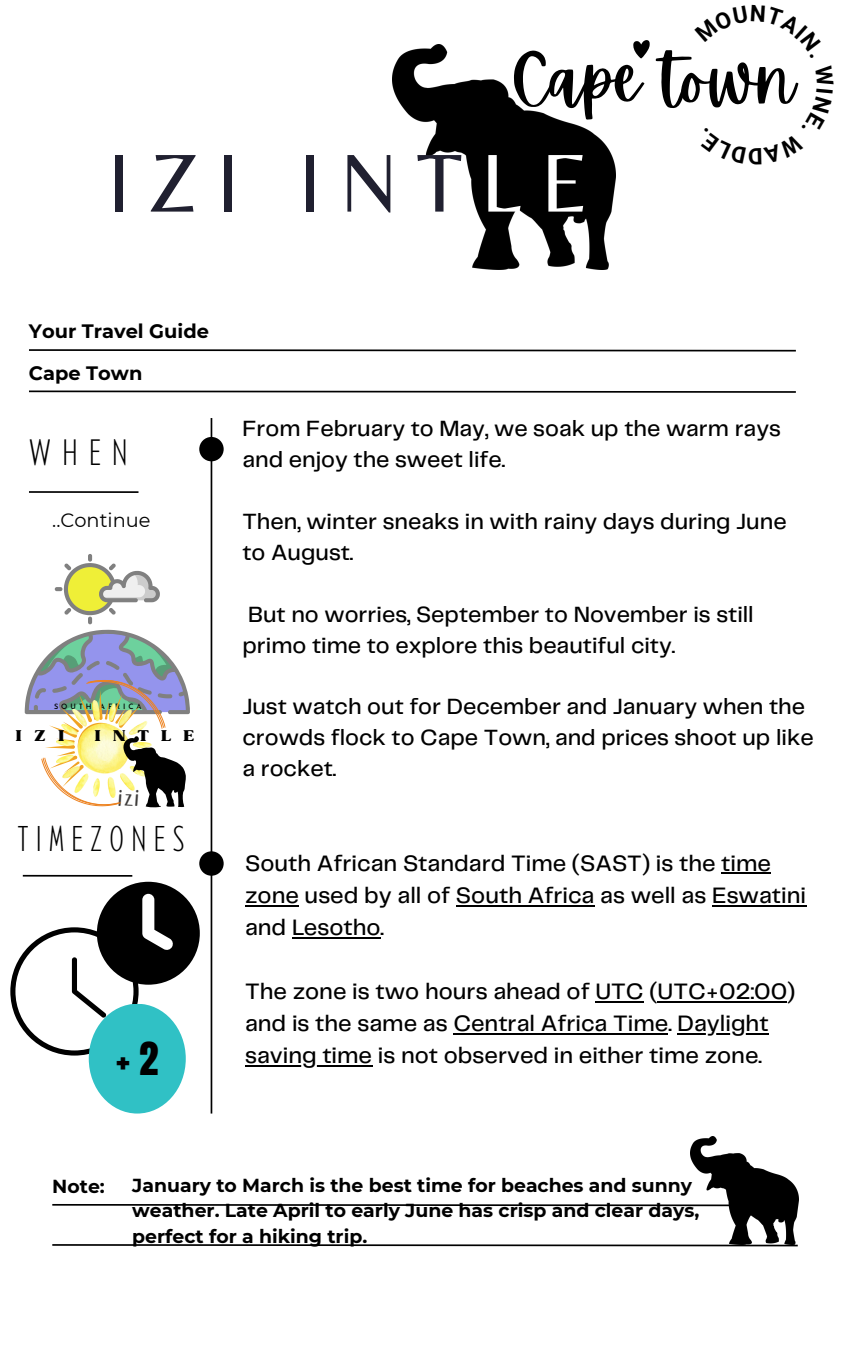
<style>
.page{position:relative;width:864px;height:1350px;background:#fff}
.page>*{position:absolute;margin:0;border:0;box-sizing:border-box;transform-origin:0 0}
.t1{font:85.5px "Belleza";letter-spacing:.215em;color:#202030}
.t2{font:67.05px "Apricots";color:#000}
.t3{font:39.15px "Anton";color:#000}
.t4{font:200 condensed 36.68px "Balgin";color:#000}
.t5{font:200 condensed 35.77px "Balgin";letter-spacing:.205em;color:#000}
.t6{font:25.2px "Hangyaboly";color:#3d3b3a}
.t7{font:500 23.18px/31.9px "Telegraf";color:#000}
.t8{font:500 22.95px/31.1px "Telegraf";color:#000}
.t9{font:700 19.35px "Montserrat";color:#000}
.t10{font:19.35px "Montserrat";color:#000}
.t11{font:700 18.9px/25.2px "Montserrat";color:#000}
.t12{font:14.85px "Bugaki";letter-spacing:.8em;color:#000}
.t13{font:600 7.42px "Josefin Sans";letter-spacing:.4em;color:#000}
.s1{color:#fff}
</style>
<div class="page">
<img style="left:392px;top:45px;width:223px;height:224px">
<hr style="left:29px;top:349px;width:767px;height:3px;background:#000">
<hr style="left:29px;top:391px;width:767px;height:2px;background:#000">
<hr style="left:29px;top:491px;width:110px;height:2px;background:#000">
<hr style="left:23px;top:875px;width:109px;height:2px;background:#000">
<hr style="left:52px;top:1204px;width:746px;height:2px;background:#000">
<hr style="left:52px;top:1244px;width:746px;height:2px;background:#000">
<hr style="left:211px;top:418px;width:1px;height:696px;background:#000">
<div style="left:199px;top:437px;width:25px;height:24px;background:#000;border-radius:50%"></div>
<div style="left:199px;top:851px;width:25px;height:25px;background:#000;border-radius:50%"></div>
<img style="left:690px;top:1137px;width:108px;height:108px">
<svg style="left:55px;top:554px;width:105px;height:70px"></svg>
<div style="left:89px;top:1004px;width:97px;height:110px;background:#30c1c5;border-radius:50%"></div>
<svg style="left:10px;top:882px;width:190px;height:174px"></svg>
<hr style="left:721px;top:873px;width:50px;height:1px;background:#000">
<hr style="left:245px;top:905px;width:54px;height:1px;background:#000">
<hr style="left:456px;top:905px;width:139px;height:1px;background:#000">
<hr style="left:712px;top:905px;width:94px;height:1px;background:#000">
<hr style="left:292px;top:937px;width:89px;height:1px;background:#000">
<hr style="left:595px;top:1001px;width:49px;height:2px;background:#000">
<hr style="left:658px;top:1001px;width:129px;height:2px;background:#000">
<hr style="left:453px;top:1033px;width:215px;height:2px;background:#000">
<hr style="left:678px;top:1033px;width:91px;height:2px;background:#000">
<hr style="left:245px;top:1065px;width:127px;height:2px;background:#000">
<svg style="left:25px;top:630px;width:165px;height:177px"></svg>
<svg style="left:633px;top:40px;width:17px;height:19px"></svg>
<h2 class="t2" style="left:511px;top:40px;width:286px">Cape town</h2>
<p class="t1" style="left:108px;top:132px;width:483px">IZI INT<span class="s1">LE</span></p>
<h6 class="t9" style="left:29px;top:319px;width:182px">Your Travel Guide</h6>
<p class="t9" style="left:29px;top:361px;width:115px">Cape Town</p>
<h1 class="t4" style="left:29px;top:438px;width:100px">WHEN</h1>
<p class="t10" style="left:52px;top:509px;width:100px">..Continue</p>
<p class="t13" style="left:54px;top:703px;width:89px">SOUTH AFRICA</p>
<p class="t12" style="left:15px;top:726px;width:51px">IZI</p>
<p class="t12" style="left:94px;top:726px;width:102px">INTLE</p>
<p class="t6" style="left:117px;top:781px;width:24px">izi</p>
<h5 class="t5" style="left:18px;top:825px;width:168px">TIMEZONES</h5>
<p class="t3" style="left:116px;top:1030px;width:44px">+2</p>
<h5 class="t8" style="left:242px;top:414px;width:540px">From February to May, we soak up the warm rays and enjoy the sweet life.</h5>
<p class="t8" style="left:242px;top:507px;width:546px">Then, winter sneaks in with rainy days during June to August.</p>
<p class="t8" style="left:242px;top:600px;width:513px">But no worries, September to November is still primo time to explore this beautiful city.</p>
<h2 class="t8" style="left:242px;top:692px;width:573px">Just watch out for December and January when the crowds flock to Cape Town, and prices shoot up like a rocket.</h2>
<p class="t7" style="left:245px;top:848px;width:563px">South African Standard Time (SAST) is the time zone used by all of South Africa as well as Eswatini and Lesotho.</p>
<p class="t7" style="left:245px;top:977px;width:552px">The zone is two hours ahead of UTC (UTC+02:00) and is the same as Central Africa Time. Daylight</p>
<p class="t7" style="left:245px;top:1041px;width:518px">saving time is not observed in either time zone.</p>
<p class="t11" style="left:52px;top:1173px;width:54px">Note:</p>
<h2 class="t11" style="left:132px;top:1173px;width:569px">January to March is the best time for beaches and sunny weather. Late April to early June has crisp and clear days, perfect for a hiking trip.</h2>
</div>
